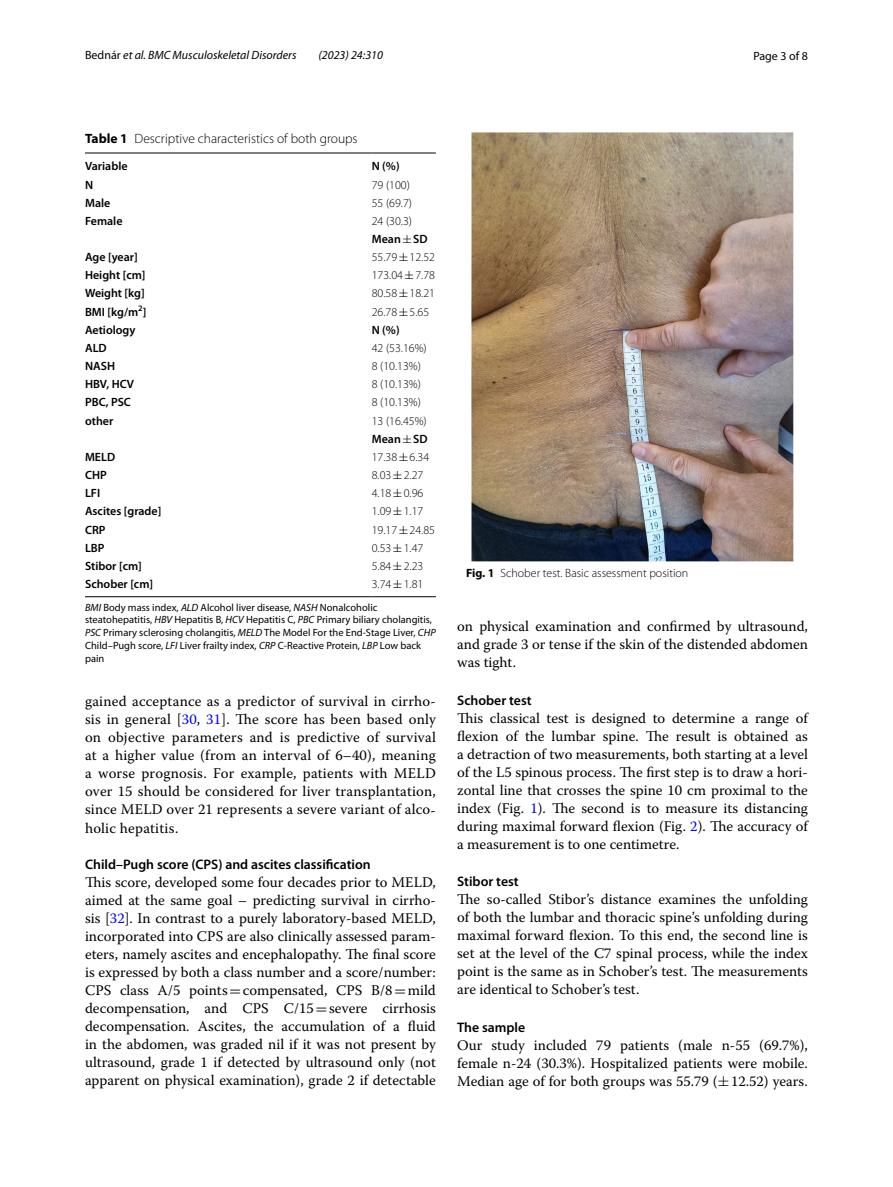
<style>
.page{position:relative;width:893px;height:1187px;background:#fff}
.page>*{position:absolute;margin:0;border:0;box-sizing:border-box;transform-origin:0 0}
.t1{font:14.7px/18px "Warnock Pro";color:#000;text-align:justify}
.t2{font:600 13.8px "Myriad Pro";color:#000}
.t3{font:300 13.5px "Myriad Pro";color:#000}
.t4{font:300 12px/18.1px "Myriad Pro";color:#000}
.t5{font:600 12px "Myriad Pro";color:#000}
.t6{font:italic 12px "Myriad Pro";color:#000}
.t7{font:12px "Myriad Pro";color:#000}
.t8{font:10.5px/12.8px "Myriad Pro";color:#000}
.s1{font-style:normal}
.s2{font-weight:700}
.s3{font-weight:600}
.s4{font-family:"MTSY";font-weight:400}
.s5{font-style:italic}
.s6{color:#00f}
.s7{font-family:"MTSY"}
</style>
<div class="page">
<hr style="left:85px;top:153px;width:287px;height:1px;background:#000">
<hr style="left:372px;top:153px;width:64px;height:1px;background:#000">
<hr style="left:85px;top:596px;width:287px;height:1px;background:#000">
<hr style="left:372px;top:596px;width:64px;height:1px;background:#000">
<img style="left:472px;top:133px;width:321px;height:428px">
<p class="t6" style="left:85px;top:48px;width:213px"><span class="s1">Bednár</span> et al. BMC Musculoskeletal Disorders</p>
<p class="t6" style="left:318px;top:48px;width:66px">(2023) 24:310</p>
<p class="t7" style="left:753px;top:48px;width:56px">Page 3 of 8</p>
<p class="t3" style="left:85px;top:131px;width:274px"><span class="s2">Table 1</span> Descriptive characteristics of both groups</p>
<p class="t5" style="left:85px;top:159px;width:44px">Variable</p>
<p class="t5" style="left:372px;top:159px;width:29px">N (%)</p>
<p class="t5" style="left:85px;top:177px;width:10px">N</p>
<p class="t4" style="left:372px;top:176px;width:40px">79 (100)</p>
<p class="t5" style="left:85px;top:195px;width:27px">Male</p>
<p class="t4" style="left:372px;top:194px;width:42px">55 (69.7)</p>
<p class="t5" style="left:85px;top:213px;width:39px">Female</p>
<p class="t4" style="left:372px;top:212px;width:57px">24 (30.3)<br><span class="s3">Mean</span><span class="s4">±</span><span class="s3">SD</span></p>
<p class="t5" style="left:85px;top:249px;width:54px">Age [year]</p>
<p class="t4" style="left:372px;top:248px;width:65px">55.79<span class="s4">±</span>12.52</p>
<p class="t5" style="left:85px;top:268px;width:62px">Height [cm]</p>
<p class="t4" style="left:372px;top:266px;width:65px">173.04<span class="s4">±</span>7.78</p>
<p class="t5" style="left:85px;top:286px;width:61px">Weight [kg]</p>
<p class="t4" style="left:372px;top:284px;width:65px">80.58<span class="s4">±</span>18.21</p>
<p class="t5" style="left:85px;top:304px;width:63px">BMI [kg/m<sup>2</sup>]</p>
<p class="t4" style="left:372px;top:303px;width:59px">26.78<span class="s4">±</span>5.65</p>
<p class="t5" style="left:85px;top:322px;width:52px">Aetiology</p>
<p class="t5" style="left:372px;top:322px;width:29px">N (%)</p>
<p class="t5" style="left:85px;top:340px;width:23px">ALD</p>
<p class="t4" style="left:372px;top:339px;width:57px">42 (53.16%)</p>
<p class="t5" style="left:85px;top:358px;width:32px">NASH</p>
<p class="t4" style="left:372px;top:357px;width:51px">8 (10.13%)</p>
<p class="t5" style="left:85px;top:376px;width:51px">HBV, HCV</p>
<p class="t4" style="left:372px;top:375px;width:51px">8 (10.13%)</p>
<p class="t5" style="left:85px;top:395px;width:47px">PBC, PSC</p>
<p class="t4" style="left:372px;top:393px;width:51px">8 (10.13%)</p>
<p class="t5" style="left:85px;top:413px;width:30px">other</p>
<p class="t4" style="left:372px;top:412px;width:57px">13 (16.45%)<br><span class="s3">Mean</span><span class="s4">±</span><span class="s3">SD</span></p>
<p class="t5" style="left:85px;top:449px;width:32px">MELD</p>
<p class="t4" style="left:372px;top:448px;width:59px">17.38<span class="s4">±</span>6.34</p>
<p class="t5" style="left:85px;top:467px;width:23px">CHP</p>
<p class="t4" style="left:372px;top:466px;width:53px">8.03<span class="s4">±</span>2.27</p>
<p class="t5" style="left:85px;top:485px;width:17px">LFI</p>
<p class="t4" style="left:372px;top:484px;width:53px">4.18<span class="s4">±</span>0.96</p>
<p class="t5" style="left:85px;top:503px;width:78px">Ascites [grade]</p>
<p class="t4" style="left:372px;top:502px;width:53px">1.09<span class="s4">±</span>1.17</p>
<p class="t5" style="left:85px;top:522px;width:22px">CRP</p>
<p class="t4" style="left:372px;top:520px;width:65px">19.17<span class="s4">±</span>24.85</p>
<p class="t5" style="left:85px;top:540px;width:21px">LBP</p>
<p class="t4" style="left:372px;top:539px;width:53px">0.53<span class="s4">±</span>1.47</p>
<p class="t5" style="left:85px;top:558px;width:58px">Stibor [cm]</p>
<p class="t4" style="left:372px;top:557px;width:53px">5.84<span class="s4">±</span>2.23</p>
<p class="t5" style="left:85px;top:576px;width:70px">Schober [cm]</p>
<p class="t4" style="left:372px;top:575px;width:53px">3.74<span class="s4">±</span>1.81</p>
<p class="t8" style="left:85px;top:600px;width:352px"><span class="s5">BMI</span> Body mass index, <span class="s5">ALD</span> Alcohol liver disease, <span class="s5">NASH</span> Nonalcoholic steatohepatitis, <span class="s5">HBV</span> Hepatitis B, <span class="s5">HCV</span> Hepatitis C, <span class="s5">PBC</span> Primary biliary cholangitis, <span class="s5">PSC</span> Primary sclerosing cholangitis, <span class="s5">MELD</span> The Model For the End-Stage Liver, <span class="s5">CHP </span>Child–Pugh score, <span class="s5">LFI</span> Liver frailty index, <span class="s5">CRP</span> C-Reactive Protein, <span class="s5">LBP</span> Low back pain</p>
<p class="t1" style="left:85px;top:692px;width:352px">gained acceptance as a predictor of survival in cirrho&shy;sis in general [<span class="s6">30</span>, <span class="s6">31</span>]. The score has been based only on objective parameters and is predictive of survival at a higher value (from an interval of 6–40), meaning a worse prognosis. For example, patients with MELD over 15 should be considered for liver transplantation, since MELD over 21 represents a severe variant of alco&shy;holic hepatitis.</p>
<p class="t2" style="left:85px;top:855px;width:287px">Child–Pugh score (CPS) and ascites classification</p>
<p class="t1" style="left:85px;top:872px;width:352px">This score, developed some four decades prior to MELD, aimed at the same goal – predicting survival in cirrho&shy;sis [<span class="s6">32</span>]. In contrast to a purely laboratory-based MELD, incorporated into CPS are also clinically assessed param&shy;eters, namely ascites and encephalopathy. The final score is expressed by both a class number and a score/number:<br>CPS class A/5 points<span class="s7">=</span>compensated, CPS B/8<span class="s7">=</span>mild decompensation, and CPS C/15<span class="s7">=</span>severe cirrhosis decompensation. Ascites, the accumulation of a fluid in the abdomen, was graded nil if it was not present by ultrasound, grade 1 if detected by ultrasound only (not apparent on physical examination), grade 2 if detectable</p>
<p class="t4" style="left:466px;top:564px;width:224px"><span class="s2">Fig. 1</span> Schober test. Basic assessment position</p>
<p class="t1" style="left:457px;top:617px;width:352px">on physical examination and confirmed by ultrasound, and grade 3 or tense if the skin of the distended abdomen was tight.</p>
<p class="t2" style="left:457px;top:691px;width:76px">Schober test</p>
<p class="t1" style="left:457px;top:708px;width:352px">This classical test is designed to determine a range of flexion of the lumbar spine. The result is obtained as a detraction of two measurements, both starting at a level of the L5 spinous process. The first step is to draw a hori&shy;zontal line that crosses the spine 10 cm proximal to the index (Fig. <span class="s6">1</span>). The second is to measure its distancing during maximal forward flexion (Fig. <span class="s6">2</span>). The accuracy of a measurement is to one centimetre.</p>
<p class="t2" style="left:457px;top:872px;width:63px">Stibor test</p>
<p class="t1" style="left:457px;top:890px;width:352px">The so-called Stibor’s distance examines the unfolding of both the lumbar and thoracic spine’s unfolding during maximal forward flexion. To this end, the second line is set at the level of the C7 spinal process, while the index point is the same as in Schober’s test. The measurements are identical to Schober’s test.</p>
<p class="t2" style="left:457px;top:1018px;width:70px">The sample</p>
<p class="t1" style="left:457px;top:1035px;width:352px">Our study included 79 patients (male n-55 (69.7%), female n-24 (30.3%). Hospitalized patients were mobile.<br>Median age of for both groups was 55.79 (<span class="s7">±</span>12.52) years.</p>
</div>
